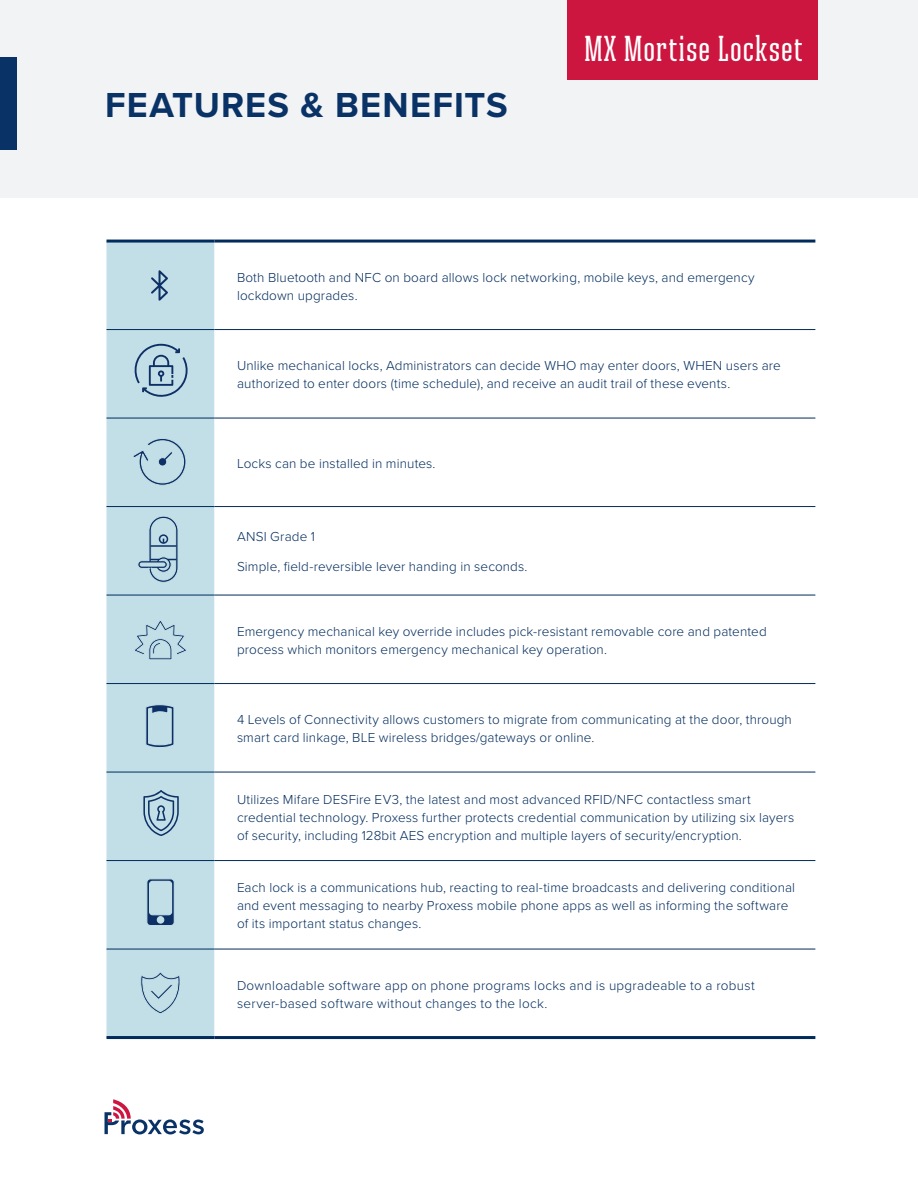
<style>
.page{position:relative;width:918px;height:1188px;background:#fff}
.page>*{position:absolute;margin:0;border:0;box-sizing:border-box;transform-origin:0 0}
.cover_level_title{font:700 36px "Proxima Nova";letter-spacing:.03em;color:#093266}
.cover_level_title-2{font:500 36px "Ristretto Slab Pro";letter-spacing:.03em;color:#fff}
.Body_Copy{font:300 13.5px/18px "Proxima Nova";letter-spacing:.01em;color:#002b5c}
</style>
<div class="page">
<div style="left:0;top:0;width:918px;height:198px;background:#f2f3f4"></div>
<div style="left:0;top:57px;width:17px;height:93px;background:#093266"></div>
<div style="left:106px;top:243px;width:108px;height:793px;background:#c2dee6"></div>
<svg style="left:214px;top:243px;width:601px;height:793px"></svg>
<hr style="left:106px;top:329px;width:108px;height:1px;background:#002b5c">
<hr style="left:214px;top:329px;width:601px;height:1px;background:#002b5c">
<hr style="left:106px;top:418px;width:108px;height:1px;background:#002b5c">
<hr style="left:214px;top:418px;width:601px;height:1px;background:#002b5c">
<hr style="left:106px;top:506px;width:108px;height:1px;background:#002b5c">
<hr style="left:214px;top:506px;width:601px;height:1px;background:#002b5c">
<hr style="left:106px;top:595px;width:108px;height:1px;background:#002b5c">
<hr style="left:214px;top:595px;width:601px;height:1px;background:#002b5c">
<hr style="left:106px;top:683px;width:108px;height:1px;background:#002b5c">
<hr style="left:214px;top:683px;width:601px;height:1px;background:#002b5c">
<hr style="left:106px;top:772px;width:108px;height:1px;background:#002b5c">
<hr style="left:214px;top:772px;width:601px;height:1px;background:#002b5c">
<hr style="left:106px;top:860px;width:108px;height:1px;background:#002b5c">
<hr style="left:214px;top:860px;width:601px;height:1px;background:#002b5c">
<hr style="left:106px;top:949px;width:108px;height:1px;background:#002b5c">
<hr style="left:214px;top:949px;width:601px;height:1px;background:#002b5c">
<hr style="left:106px;top:240px;width:108px;height:3px;background:#002b5c">
<hr style="left:214px;top:240px;width:601px;height:3px;background:#002b5c">
<hr style="left:106px;top:1036px;width:108px;height:3px;background:#002b5c">
<hr style="left:214px;top:1036px;width:601px;height:3px;background:#002b5c">
<svg style="left:151px;top:270px;width:17px;height:31px"></svg>
<svg style="left:132px;top:344px;width:59px;height:53px;background:#a2c0d0"></svg>
<svg style="left:132px;top:438px;width:54px;height:48px;background:#afccd8"></svg>
<svg style="left:133px;top:619px;width:55px;height:41px;background:#b1ceda"></svg>
<svg style="left:144px;top:704px;width:32px;height:45px"></svg>
<svg style="left:143px;top:790px;width:36px;height:46px;background:#95b3c6"></svg>
<svg style="left:146px;top:878px;width:29px;height:49px"></svg>
<svg style="left:140px;top:972px;width:41px;height:42px;background:#b0cdd9"></svg>
<svg style="left:105px;top:1099px;width:99px;height:35px"></svg>
<svg style="left:137px;top:516px;width:41px;height:67px;background:#a5c2d1"></svg>
<div style="left:567px;top:0;width:251px;height:79px;background:#cd163f"></div>
<p class="cover_level_title" style="left:105px;top:78px;width:404px">FEATURES &amp; BENEFITS</p>
<p class="cover_level_title-2" style="left:584px;top:28px;width:220px">MX Mortise Lockset</p>
<p class="Body_Copy" style="left:237px;top:267px;width:519px">Both Bluetooth and NFC on board allows lock networking, mobile keys, and emergency lockdown upgrades.</p>
<p class="Body_Copy" style="left:237px;top:356px;width:545px">Unlike mechanical locks, Administrators can decide WHO may enter doors, WHEN users are authorized to enter doors (time schedule), and receive an audit trail of these events.</p>
<p class="Body_Copy" style="left:237px;top:453px;width:200px">Locks can be installed in minutes.</p>
<p class="Body_Copy" style="left:237px;top:527px;width:80px">ANSI Grade 1</p>
<p class="Body_Copy" style="left:237px;top:557px;width:292px">Simple, field-reversible lever handing in seconds.</p>
<p class="Body_Copy" style="left:237px;top:621px;width:531px">Emergency mechanical key override includes pick-resistant removable core and patented process which monitors emergency mechanical key operation.</p>
<p class="Body_Copy" style="left:237px;top:710px;width:556px">4 Levels of Connectivity allows customers to migrate from communicating at the door, through smart card linkage, BLE wireless bridges/gateways or online.</p>
<p class="Body_Copy" style="left:237px;top:789px;width:559px">Utilizes Mifare DESFire EV3, the latest and most advanced RFID/NFC contactless smart credential technology. Proxess further protects credential communication by utilizing six layers of security, including 128bit AES encryption and multiple layers of security/encryption.</p>
<p class="Body_Copy" style="left:237px;top:878px;width:560px">Each lock is a communications hub, reacting to real-time broadcasts and delivering conditional and event messaging to nearby Proxess mobile phone apps as well as informing the software of its important status changes.</p>
<p class="Body_Copy" style="left:237px;top:975px;width:519px">Downloadable software app on phone programs locks and is upgradeable to a robust server-based software without changes to the lock.</p>
</div>
